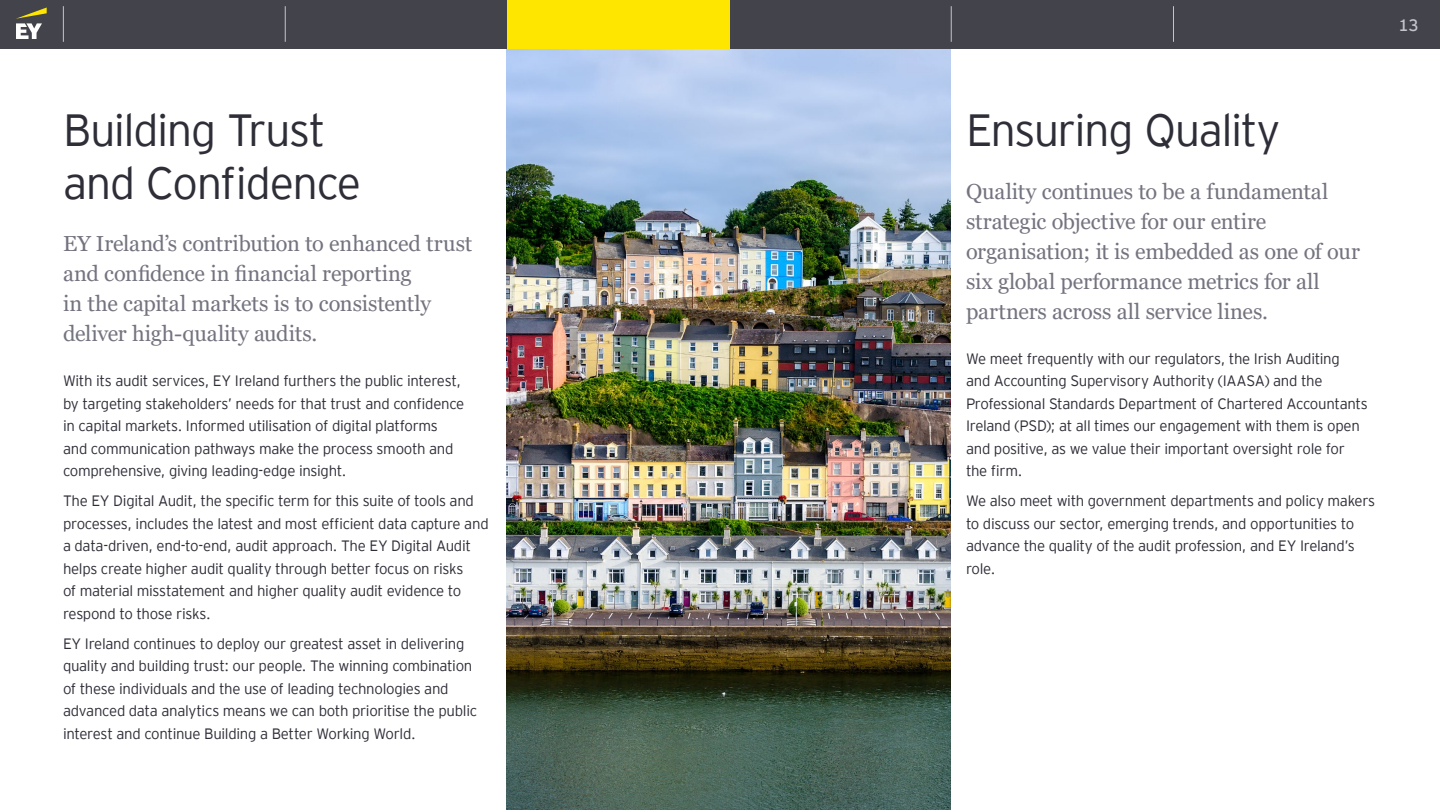
<style>
.page{position:relative;width:1440px;height:810px;background:#fff}
.page>*{position:absolute;margin:0;border:0;box-sizing:border-box;transform-origin:0 0}
.t1{font:300 45px/52.5px "EY Interstate";letter-spacing:-.035em;color:#2e2e38}
.t2{font:21.75px/30px "Georgia";letter-spacing:-.005em;color:#747480}
.t3{font:16.5px "EY Interstate";color:#c4c4cd}
.t4{font:300 15px/22.5px "EY Interstate";letter-spacing:-.02em;color:#2e2e38}
</style>
<div class="page">
<img style="left:506px;top:49px;width:445px;height:761px">
<div style="left:0;top:0;width:1440px;height:49px;background:#43434c"></div>
<svg style="left:16px;top:8px;width:31px;height:31px"></svg>
<hr style="left:285px;top:6px;width:1px;height:36px;background:#c4c4cd">
<hr style="left:729px;top:6px;width:1px;height:36px;background:#c4c4cd">
<hr style="left:951px;top:6px;width:1px;height:36px;background:#c4c4cd">
<hr style="left:63px;top:6px;width:1px;height:36px;background:#c4c4cd">
<hr style="left:1173px;top:6px;width:1px;height:36px;background:#c4c4cd">
<div style="left:507px;top:0;width:222px;height:49px;background:#ffe600"></div>
<h1 class="t1" style="left:63px;top:101px;width:300px">Building Trust and Confidence</h1>
<h2 class="t2" style="left:63px;top:229px;width:411px">EY Ireland’s contribution to enhanced trust and confidence in financial reporting<br>in the capital markets is to consistently deliver high-quality audits.</h2>
<p class="t4" style="left:63px;top:369px;width:403px">With its audit services, EY Ireland furthers the public interest, by targeting stakeholders’ needs for that trust and confidence in capital markets. Informed utilisation of digital platforms and communication pathways make the process smooth and comprehensive, giving leading-edge insight.</p>
<p class="t4" style="left:63px;top:489px;width:427px">The EY Digital Audit, the specific term for this suite of tools and processes, includes the latest and most efficient data capture and a data-driven, end-to-end, audit approach. The EY Digital Audit helps create higher audit quality through better focus on risks<br>of material misstatement and higher quality audit evidence to respond to those risks.</p>
<p class="t4" style="left:63px;top:631px;width:416px">EY Ireland continues to deploy our greatest asset in delivering quality and building trust: our people. The winning combination of these individuals and the use of leading technologies and advanced data analytics means we can both prioritise the public interest and continue Building a Better Working World.</p>
<p class="t3" style="left:1398px;top:13px;width:22px">13</p>
<h1 class="t1" style="left:966px;top:101px;width:316px">Ensuring Quality</h1>
<h2 class="t2" style="left:966px;top:177px;width:395px">Quality continues to be a fundamental strategic objective for our entire organisation; it is embedded as one of our six global performance metrics for all partners across all service lines.</h2>
<p class="t4" style="left:966px;top:346px;width:403px">We meet frequently with our regulators, the Irish Auditing and Accounting Supervisory Authority (IAASA) and the Professional Standards Department of Chartered Accountants Ireland (PSD); at all times our engagement with them is open and positive, as we value their important oversight role for the firm.</p>
<p class="t4" style="left:966px;top:489px;width:411px">We also meet with government departments and policy makers to discuss our sector, emerging trends, and opportunities to advance the quality of the audit profession, and EY Ireland’s role.</p>
</div>
